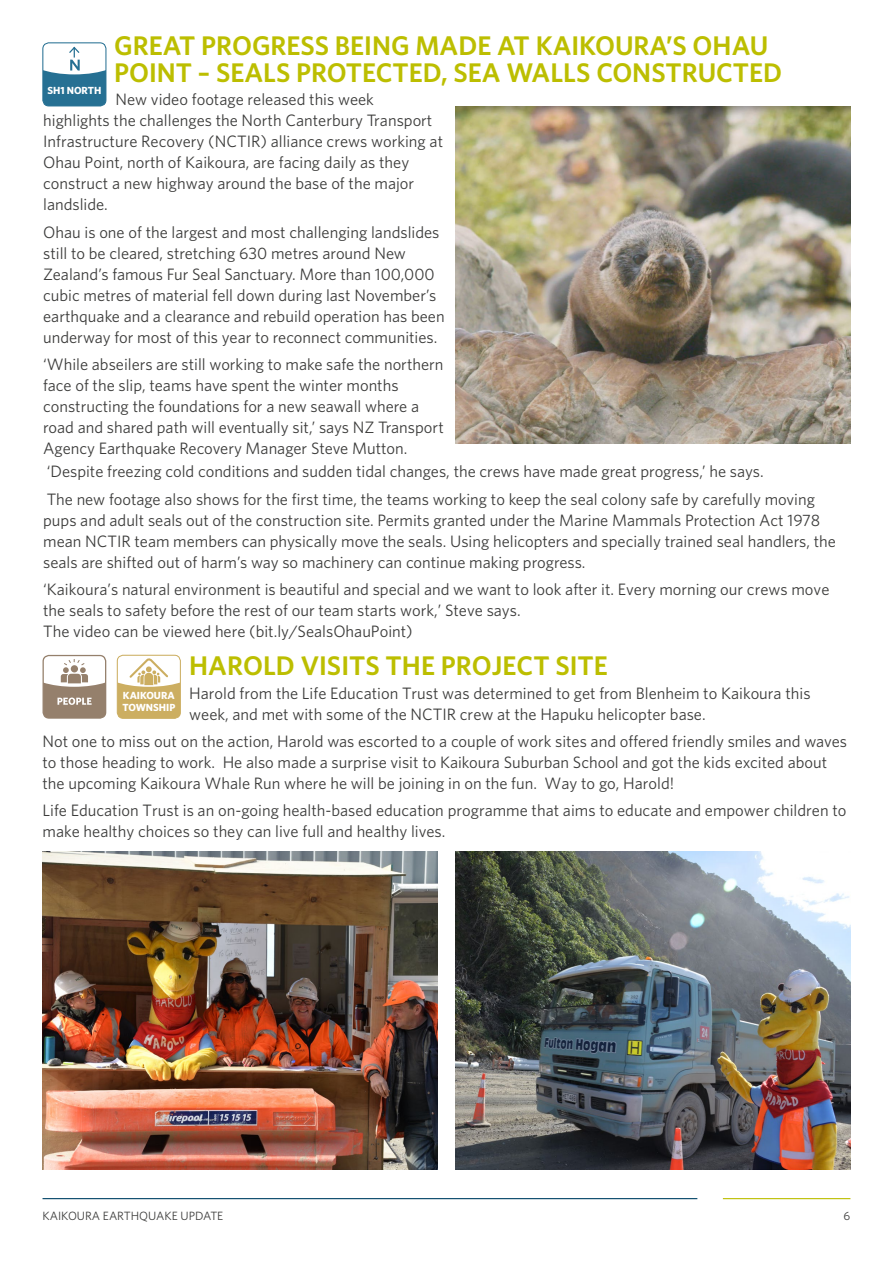
<style>
.page{position:relative;width:893px;height:1263px;background:#fff}
.page>*{position:absolute;margin:0;border:0;box-sizing:border-box;transform-origin:0 0}
.t1{font:600 27px/27px "Whitney";color:#bcbe00}
.t2{font:16.5px/21px "Whitney";color:#3c3c3b}
.t3{font:12px "Whitney";color:#3c3c3b}
.t4{font:700 10.35px/12.5px "Whitney";color:#fff}
</style>
<div class="page">
<hr style="left:43px;top:1198px;width:654px;height:1px;background:#004366">
<hr style="left:723px;top:1198px;width:127px;height:1px;background:#bcbe00">
<div style="left:43px;top:43px;width:63px;height:63px;background:#267093;border-radius:6px"></div>
<div style="left:43px;top:43px;width:63px;height:63px;border:1px solid #267093;border-radius:6px"></div>
<svg style="left:43px;top:43px;width:63px;height:31px;background:#e7eff3"></svg>
<img style="left:455px;top:106px;width:395px;height:338px">
<img style="left:43px;top:852px;width:395px;height:317px">
<img style="left:455px;top:852px;width:395px;height:317px">
<svg style="left:43px;top:655px;width:63px;height:64px"></svg>
<div style="left:117px;top:655px;width:63px;height:63px;background:#ccae61;border-radius:6px"></div>
<div style="left:117px;top:655px;width:64px;height:64px;border:1px solid #ccae61;border-radius:6px"></div>
<svg style="left:117px;top:655px;width:63px;height:32px"></svg>
<h1 class="t1" style="left:114px;top:32px;width:670px">GREAT PROGRESS BEING MADE AT KAIKOURA’S OHAU<br>POINT – SEALS PROTECTED, SEA WALLS CONSTRUCTED</h1>
<p class="t2" style="left:43px;top:89px;width:401px;text-indent:72px">New video footage released this week highlights the challenges the North Canterbury Transport Infrastructure Recovery (NCTIR) alliance crews working at Ohau Point, north of Kaikoura, are facing daily as they construct a new highway around the base of the major landslide.</p>
<p class="t2" style="left:43px;top:221px;width:403px">Ohau is one of the largest and most challenging landslides still to be cleared, stretching 630 metres around New Zealand’s famous Fur Seal Sanctuary. More than 100,000 cubic metres of material fell down during last November’s earthquake and a clearance and rebuild operation has been underway for most of this year to reconnect communities.</p>
<p class="t2" style="left:43px;top:353px;width:402px">‘While abseilers are still working to make safe the northern face of the slip, teams have spent the winter months constructing the foundations for a new seawall where a road and shared path will eventually sit,’ says NZ Transport Agency Earthquake Recovery Manager Steve Mutton.</p>
<p class="t2" style="left:47px;top:458px;width:770px;line-height:27.3px">‘Despite freezing cold conditions and sudden tidal changes, the crews have made great progress,’ he says.<br>The new footage also shows for the first time, the teams working to keep the seal colony safe by carefully moving</p>
<p class="t2" style="left:43px;top:509px;width:794px">pups and adult seals out of the construction site. Permits granted under the Marine Mammals Protection Act 1978 mean NCTIR team members can physically move the seals. Using helicopters and specially trained seal handlers, the seals are shifted out of harm’s way so machinery can continue making progress.</p>
<p class="t2" style="left:43px;top:578px;width:788px">‘Kaikoura’s natural environment is beautiful and special and we want to look after it. Every morning our crews move the seals to safety before the rest of our team starts work,’ Steve says.<br>The video can be viewed here (bit.ly/SealsOhauPoint)</p>
<h1 class="t1" style="left:189px;top:652px;width:420px">HAROLD VISITS THE PROJECT SITE</h1>
<p class="t2" style="left:189px;top:682px;width:623px">Harold from the Life Education Trust was determined to get from Blenheim to Kaikoura this week, and met with some of the NCTIR crew at the Hapuku helicopter base.</p>
<p class="t2" style="left:43px;top:730px;width:806px">Not one to miss out on the action, Harold was escorted to a couple of work sites and offered friendly smiles and waves to those heading to work. He also made a surprise visit to Kaikoura Suburban School and got the kids excited about the upcoming Kaikoura Whale Run where he will be joining in on the fun. Way to go, Harold!</p>
<p class="t2" style="left:43px;top:800px;width:805px">Life Education Trust is an on-going health-based education programme that aims to educate and empower children to make healthy choices so they can live full and healthy lives.</p>
<p class="t4" style="left:47px;top:84px;width:56px">SH1 NORTH</p>
<p class="t4" style="left:122px;top:689px;width:54px">KAIKOURA<br>TOWNSHIP</p>
<p class="t3" style="left:43px;top:1208px;width:182px">KAIKOURA EARTHQUAKE UPDATE</p>
<p class="t3" style="left:844px;top:1208px;width:8px">6</p>
</div>
